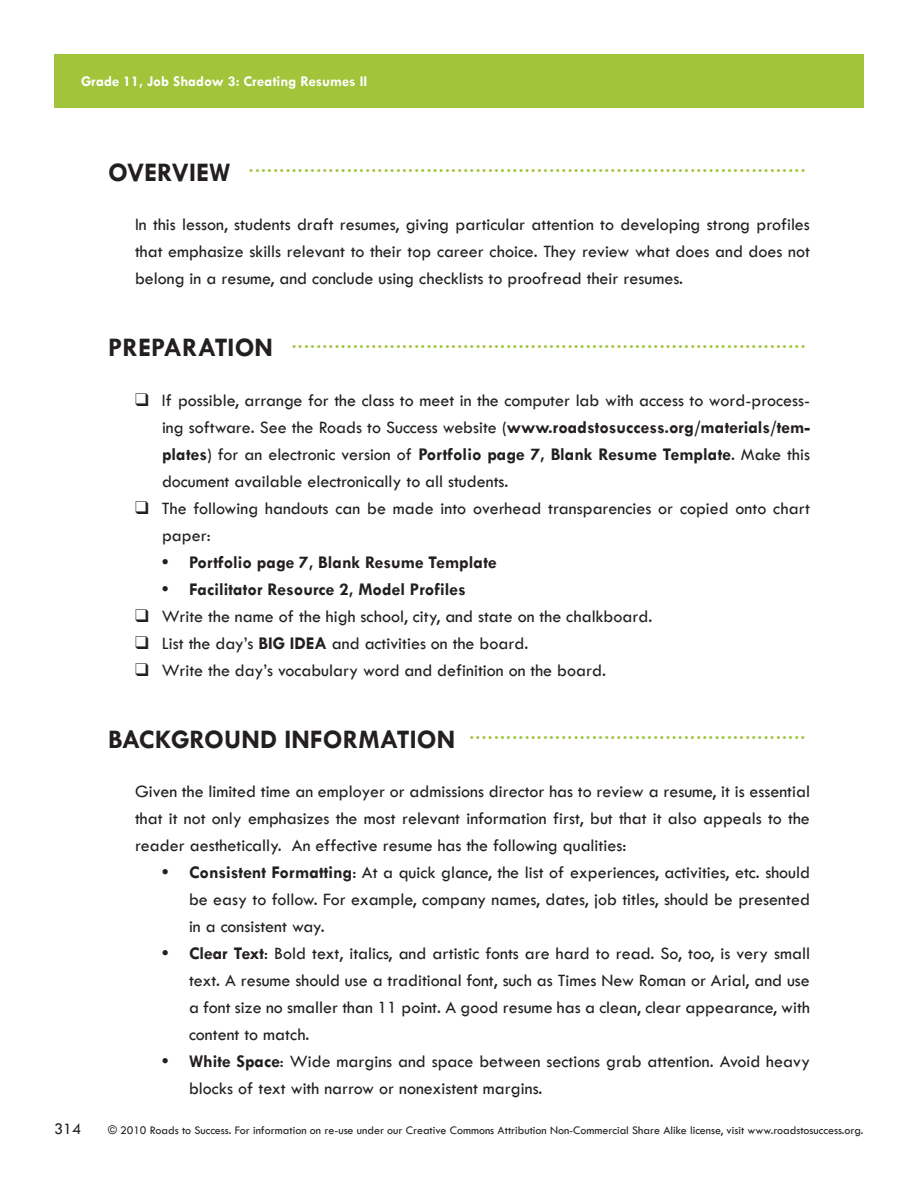
<style>
.page{position:relative;width:918px;height:1188px;background:#fff}
.page>*{position:absolute;margin:0;border:0;box-sizing:border-box;transform-origin:0 0}
.LO_Head1{font:700 18.75px "Tw Cen";color:#a1c43a}
.LO_Bullet{font:18px/27px "Tw Cen";color:#231f20;text-align:justify}
.LO_Checkbox{font:18px/27px "Tw Cen";color:#231f20;text-align:justify}
.LO_TextFirst{font:18px/27px "Tw Cen";color:#231f20;text-align:justify}
.LO_Bullet-2{font:700 18px "Tw Cen";color:#231f20}
.t1{font:16.5px "Tw Cen";color:#231f20}
.t2{font:700 15px "Tw Cen";color:#fff}
.t3{font:12px "Tw Cen";color:#231f20}
.s1{font-size:27px;color:#231f20}
.s2{font-weight:700}
</style>
<div class="page">
<div style="left:54px;top:54px;width:810px;height:54px;background:#a1c43a"></div>
<p class="t2" style="left:81px;top:72px;width:288px">Grade 11, Job Shadow 3: Creating Resumes II</p>
<p class="LO_Head1" style="left:108px;top:155px;width:699px"><span class="s1">OVERVIEW</span> ...........................................................................................</p>
<p class="LO_TextFirst" style="left:135px;top:211px;width:676px">In this lesson, students draft resumes, giving particular attention to developing strong profiles that emphasize skills relevant to their top career choice. They review what does and does not belong in a resume, and conclude using checklists to proofread their resumes.</p>
<p class="LO_Head1" style="left:108px;top:331px;width:699px"><span class="s1">PREPARATION</span> ....................................................................................</p>
<p class="LO_Checkbox" style="left:162px;top:386px;width:650px;text-indent:-27px">❑ If possible, arrange for the class to meet in the computer lab with access to word-process&shy;ing software. See the Roads to Success website (<span class="s2">www.roadstosuccess.org/materials/tem&shy;plates</span>) for an electronic version of <span class="s2">Portfolio page 7, Blank Resume Template</span>. Make this document available electronically to all students.</p>
<p class="LO_Checkbox" style="left:162px;top:494px;width:649px;text-indent:-27px">❑ The following handouts can be made into overhead transparencies or copied onto chart paper:</p>
<p class="LO_Bullet-2" style="left:162px;top:551px;width:336px">• Portfolio page 7, Blank Resume Template</p>
<p class="LO_Bullet-2" style="left:162px;top:578px;width:305px">• Facilitator Resource 2, Model Profiles</p>
<p class="LO_Checkbox" style="left:135px;top:602px;width:519px">❑ Write the name of the high school, city, and state on the chalkboard.</p>
<p class="LO_Checkbox" style="left:135px;top:629px;width:395px">❑ List the day’s <span class="s2">BIG IDEA</span> and activities on the board.</p>
<p class="LO_Checkbox" style="left:135px;top:656px;width:473px">❑ Write the day’s vocabulary word and definition on the board.</p>
<p class="LO_Head1" style="left:108px;top:722px;width:699px"><span class="s1">BACKGROUND INFORMATION</span> .......................................................</p>
<p class="LO_TextFirst" style="left:135px;top:778px;width:676px">Given the limited time an employer or admissions director has to review a resume, it is essential that it not only emphasizes the most relevant information first, but that it also appeals to the reader aesthetically. An effective resume has the following qualities:</p>
<p class="LO_Bullet" style="left:189px;top:859px;width:622px;text-indent:-27px"><span class="s2">• Consistent Formatting</span>: At a quick glance, the list of experiences, activities, etc. should be easy to follow. For example, company names, dates, job titles, should be presented in a consistent way.</p>
<p class="LO_Bullet" style="left:189px;top:940px;width:623px;text-indent:-27px"><span class="s2">• Clear Text</span>: Bold text, italics, and artistic fonts are hard to read. So, too, is very small text. A resume should use a traditional font, such as Times New Roman or Arial, and use a font size no smaller than 11 point. A good resume has a clean, clear appearance, with content to match.</p>
<p class="LO_Bullet" style="left:189px;top:1048px;width:623px;text-indent:-27px"><span class="s2">• White Space</span>: Wide margins and space between sections grab attention. Avoid heavy blocks of text with narrow or nonexistent margins.</p>
<p class="t1" style="left:54px;top:1119px;width:29px">314</p>
<p class="t3" style="left:108px;top:1123px;width:757px">© 2010 Roads to Success. For information on re-use under our Creative Commons Attribution Non-Commercial Share Alike license, visit www.roadstosuccess.org.</p>
</div>
